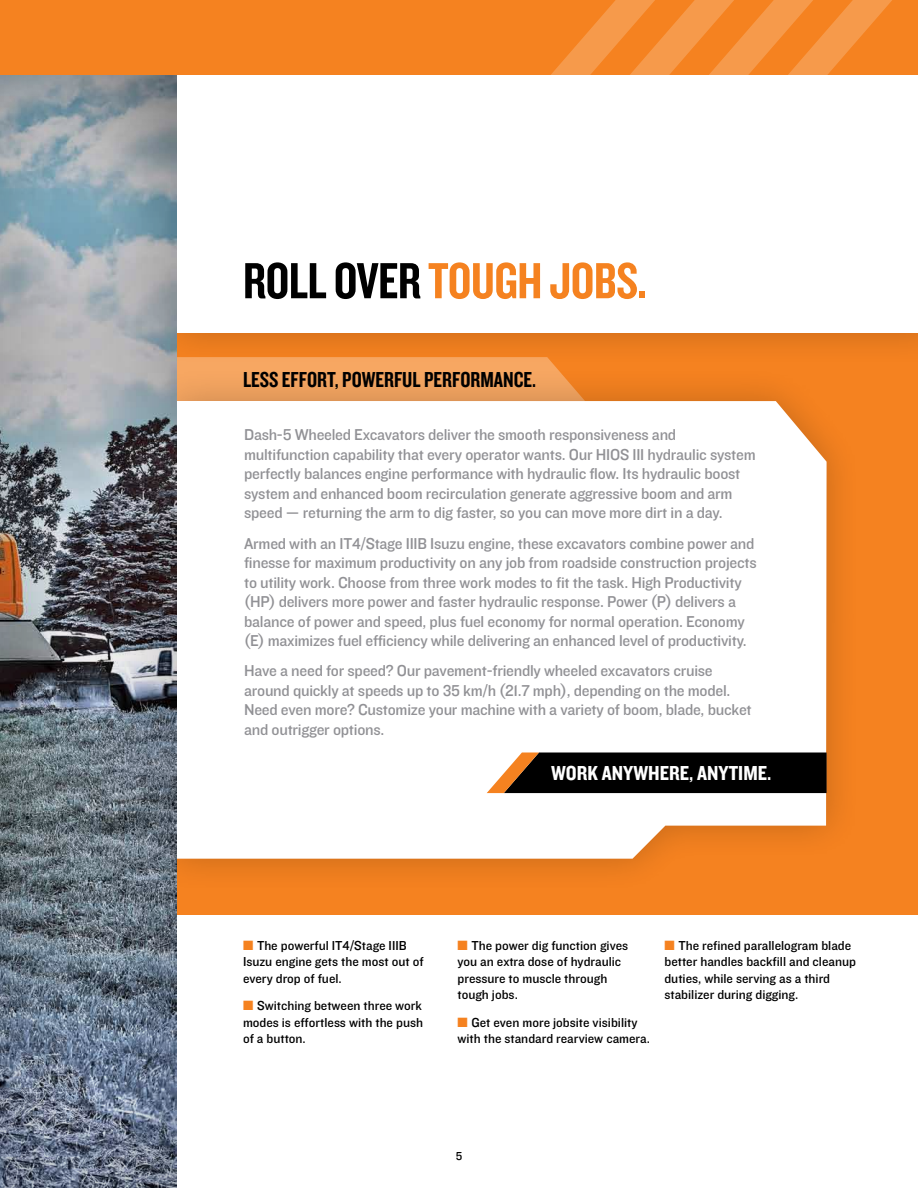
<style>
.page{position:relative;width:918px;height:1188px;background:#fff}
.page>*{position:absolute;margin:0;border:0;box-sizing:border-box;transform-origin:0 0}
.t1{font:52.65px "Knockout HTF49 Liteweight";letter-spacing:-.01em;color:#f58220}
.t2{font:22.5px "Knockout HTF49 Liteweight";color:#000}
.t3{font:21px "Knockout HTF50 Welterweight";color:#fff}
.t4{font:16.35px/19.5px "Knockout HTF31 Junior Middlewt";letter-spacing:-.015em;color:#919195}
.t5{font:13.5px/16.5px "Knockout HTF31 Junior Middlewt";color:#000}
.t6{font:12px "Knockout HTF31 Junior Middlewt";color:#000}
.s1{color:#000}
.s2{color:#f58220}
</style>
<div class="page">
<div style="left:0;top:172px;width:918px;height:743px;background:#f58220"></div>
<div style="left:142px;top:150px;width:776px;height:218px;background:#000;opacity:.2"></div>
<div style="left:177px;top:185px;width:741px;height:148px;background:#fff"></div>
<svg style="left:177px;top:357px;width:408px;height:9px"></svg>
<div style="left:142px;top:366px;width:719px;height:528px;background:#000;opacity:.2"></div>
<div style="left:177px;top:401px;width:650px;height:458px;background:#fff"></div>
<svg style="left:487px;top:753px;width:340px;height:40px"></svg>
<div style="left:177px;top:75px;width:741px;height:139px;background:#fff"></div>
<div style="left:0;top:0;width:918px;height:75px;background:#f58220"></div>
<svg style="left:551px;top:0;width:341px;height:75px"></svg>
<div style="left:0;top:75px;width:177px;height:1113px;background:#000;opacity:.35"></div>
<h1 class="t1" style="left:243px;top:254px;width:405px"><span class="s1">ROLL OVER</span> TOUGH JOBS.</h1>
<h2 class="t2" style="left:243px;top:368px;width:295px">LESS EFFORT, POWERFUL PERFORMANCE.</h2>
<p class="t4" style="left:244px;top:426px;width:513px">Dash-5 Wheeled Excavators deliver the smooth responsiveness and multifunction capability that every operator wants. Our HIOS III hydraulic system perfectly balances engine performance with hydraulic flow. Its hydraulic boost system and enhanced boom recirculation generate aggressive boom and arm speed — returning the arm to dig faster, so you can move more dirt in a day.</p>
<p class="t4" style="left:244px;top:534px;width:514px">Armed with an IT4/Stage IIIB Isuzu engine, these excavators combine power and finesse for maximum productivity on any job from roadside construction projects to utility work. Choose from three work modes to fit the task. High Productivity (HP) delivers more power and faster hydraulic response. Power (P) delivers a balance of power and speed, plus fuel economy for normal operation. Economy (E) maximizes fuel efficiency while delivering an enhanced level of productivity.</p>
<p class="t4" style="left:244px;top:662px;width:509px">Have a need for speed? Our pavement-friendly wheeled excavators cruise around quickly at speeds up to 35 km/h (21.7 mph), depending on the model.<br>Need even more? Customize your machine with a variety of boom, blade, bucket and outrigger options.</p>
<p class="t3" style="left:551px;top:762px;width:222px">WORK ANYWHERE, ANYTIME.</p>
<p class="t5" style="left:243px;top:938px;width:182px"><span class="s2">■</span> The powerful IT4/Stage IIIB<br>Isuzu engine gets the most out of every drop of fuel.</p>
<p class="t5" style="left:243px;top:998px;width:182px;text-align:justify"><span class="s2">■</span> Switching between three work modes is effortless with the push of a button.</p>
<p class="t5" style="left:458px;top:938px;width:172px"><span class="s2">■</span> The power dig function gives you an extra dose of hydraulic pressure to muscle through tough jobs.</p>
<p class="t5" style="left:458px;top:1014px;width:194px"><span class="s2">■</span> Get even more jobsite visibility with the standard rearview camera.</p>
<p class="t5" style="left:664px;top:938px;width:193px"><span class="s2">■</span> The refined parallelogram blade better handles backfill and cleanup duties, while serving as a third stabilizer during digging.</p>
<p class="t6" style="left:456px;top:1150px;width:8px">5</p>
</div>
